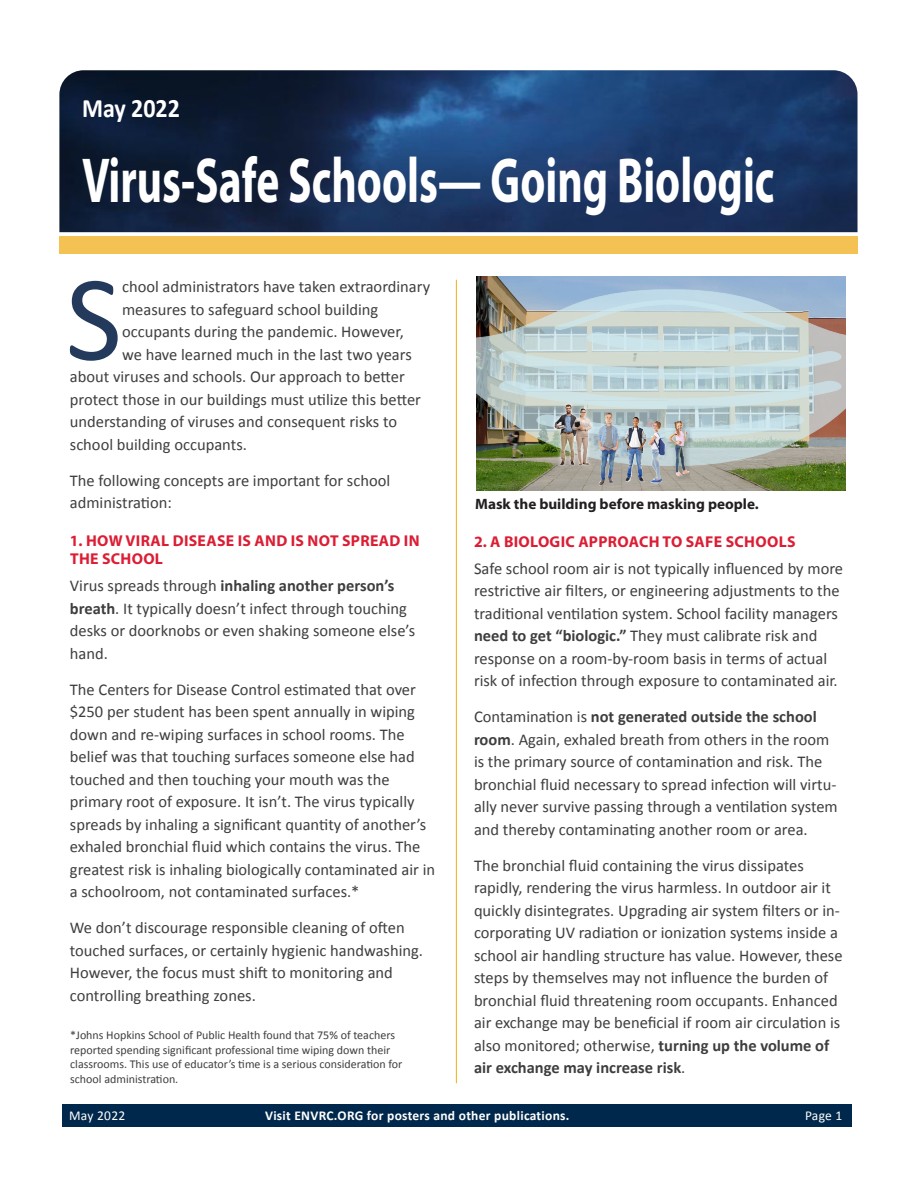
<style>
.page{position:relative;width:918px;height:1188px;background:#fff}
.page>*{position:absolute;margin:0;border:0;box-sizing:border-box;transform-origin:0 0}
.Text_blue_style{font:122.85px "Calibri";color:#233a5c}
.t1{font:700 63.9px "Myriad Pro";color:#fff;scale:.68 1}
.t2{font:700 26.7px "Calibri";color:#fff;scale:.9 1}
.Text_blue_style-2{font:16.5px/22.5px "Calibri";color:#3e3e3f}
.Subhead_red{font:700 15.75px/18px "Myriad Pro";letter-spacing:.02em;color:#dc1d34}
.Subhead_blue_no_line{font:700 15px "Myriad Pro";color:#231f20}
.t3{font:700 13.5px "Calibri";letter-spacing:.02em;color:#fff}
.t4{font:13.5px "Calibri";letter-spacing:.02em;color:#fff}
.Text_blue_style-3{font:12px/14.4px "Calibri";color:#3e3e3f}
.s1{font-weight:700}
</style>
<div class="page">
<div style="left:63px;top:1104px;width:789px;height:23px;background:#00284c"></div>
<img style="left:59px;top:70px;width:799px;height:162px">
<hr style="left:456px;top:280px;width:1px;height:803px;background:#efb211">
<div style="left:59px;top:237px;width:799px;height:17px;background:#f3c252"></div>
<img style="left:477px;top:276px;width:368px;height:214px">
<img style="left:477px;top:289px;width:368px;height:177px">
<svg style="left:499px;top:300px;width:342px;height:138px;background:#bfcdcd"></svg>
<div style="left:551px;top:400px;width:44px;height:69px;background:#fff;opacity:.75"></div>
<img style="left:558px;top:404px;width:11px;height:16px">
<div style="left:668px;top:418px;width:22px;height:62px;background:#231f20;opacity:.35"></div>
<img style="left:669px;top:421px;width:10px;height:22px">
<img style="left:598px;top:413px;width:10px;height:42px">
<img style="left:624px;top:417px;width:11px;height:38px">
<p class="t2" style="left:82px;top:91px;width:110px">May 2022</p>
<p class="t1" style="left:82px;top:139px;width:1020px">Virus-Safe Schools— Going Biologic</p>
<p class="Text_blue_style" style="left:66px;top:241px;width:58px">S</p>
<p class="Text_blue_style-2" style="left:122px;top:275px;width:310px">chool administrators have taken extraordinary</p>
<p class="Text_blue_style-2" style="left:122px;top:298px;width:258px">measures to safeguard school building</p>
<p class="Text_blue_style-2" style="left:122px;top:320px;width:283px">occupants during the pandemic. However,</p>
<p class="Text_blue_style-2" style="left:122px;top:343px;width:291px">we have learned much in the last two years</p>
<p class="Text_blue_style-2" style="left:70px;top:365px;width:336px">about viruses and schools. Our approach to better</p>
<p class="Text_blue_style-2" style="left:70px;top:388px;width:353px">protect those in our buildings must utilize this better</p>
<p class="Text_blue_style-2" style="left:70px;top:410px;width:329px">understanding of viruses and consequent risks to</p>
<p class="Text_blue_style-2" style="left:70px;top:433px;width:179px">school building occupants.</p>
<p class="Text_blue_style-2" style="left:70px;top:469px;width:322px">The following concepts are important for school administration:</p>
<p class="Subhead_red" style="left:70px;top:532px;width:351px">1. HOW VIRAL DISEASE IS AND IS NOT SPREAD IN<br>THE SCHOOL</p>
<p class="Text_blue_style-2" style="left:70px;top:575px;width:347px">Virus spreads through <span class="s1">inhaling another person’s breath</span>. It typically doesn’t infect through touching desks or doorknobs or even shaking someone else’s hand.</p>
<p class="Text_blue_style-2" style="left:70px;top:678px;width:367px">The Centers for Disease Control estimated that over $250 per student has been spent annually in wiping down and re-wiping surfaces in school rooms. The belief was that touching surfaces someone else had touched and then touching your mouth was the primary root of exposure. It isn’t. The virus typically spreads by inhaling a significant quantity of another’s exhaled bronchial fluid which contains the virus. The greatest risk is inhaling biologically contaminated air in a schoolroom, not contaminated surfaces.*</p>
<p class="Text_blue_style-2" style="left:70px;top:917px;width:355px">We don’t discourage responsible cleaning of often touched surfaces, or certainly hygienic handwashing.<br>However, the focus must shift to monitoring and controlling breathing zones.</p>
<p class="Text_blue_style-3" style="left:70px;top:1028px;width:334px">*Johns Hopkins School of Public Health found that 75% of teachers reported spending significant professional time wiping down their classrooms. This use of educator’s time is a serious consideration for school administration.</p>
<p class="Subhead_blue_no_line" style="left:475px;top:494px;width:285px">Mask the building before masking people.</p>
<p class="Subhead_red" style="left:474px;top:532px;width:323px">2. A BIOLOGIC APPROACH TO SAFE SCHOOLS</p>
<p class="Text_blue_style-2" style="left:474px;top:557px;width:371px">Safe school room air is not typically influenced by more restrictive air filters, or engineering adjustments to the traditional ventilation system. School facility managers <span class="s1">need to get “biologic.”</span> They must calibrate risk and response on a room-by-room basis in terms of actual risk of infection through exposure to contaminated air.</p>
<p class="Text_blue_style-2" style="left:474px;top:706px;width:365px">Contamination is <span class="s1">not generated outside the school room</span>. Again, exhaled breath from others in the room is the primary source of contamination and risk. The bronchial fluid necessary to spread infection will virtu&shy;ally never survive passing through a ventilation system and thereby contaminating another room or area.</p>
<p class="Text_blue_style-2" style="left:474px;top:854px;width:370px">The bronchial fluid containing the virus dissipates rapidly, rendering the virus harmless. In outdoor air it quickly disintegrates. Upgrading air system filters or in&shy;corporating UV radiation or ionization systems inside a school air handling structure has value. However, these steps by themselves may not influence the burden of bronchial fluid threatening room occupants. Enhanced air exchange may be beneficial if room air circulation is also monitored; otherwise, <span class="s1">turning up the volume of air exchange may increase risk</span>.</p>
<p class="t4" style="left:69px;top:1107px;width:58px">May 2022</p>
<p class="t3" style="left:265px;top:1107px;width:306px">Visit ENVRC.ORG for posters and other publications.</p>
<p class="t4" style="left:805px;top:1107px;width:39px">Page 1</p>
</div>
